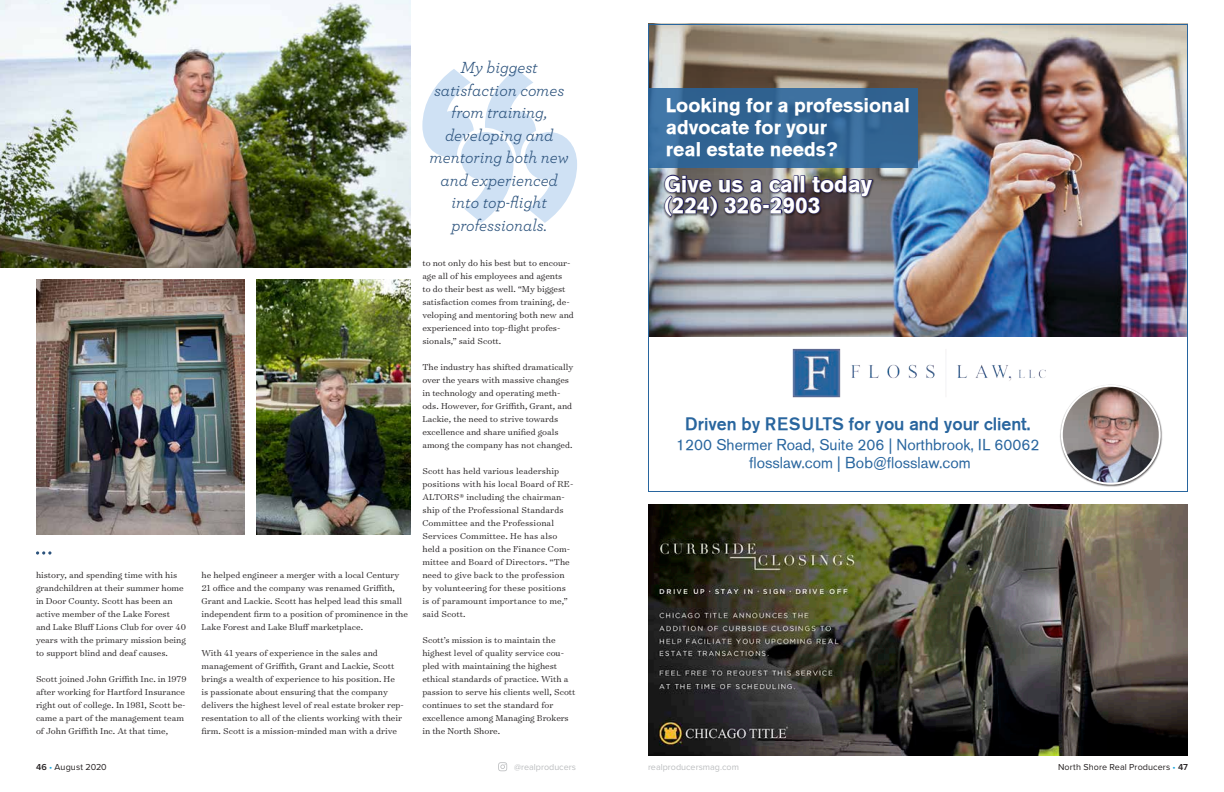
<style>
.page{position:relative;width:1224px;height:792px;background:#fff}
.page>*{position:absolute;margin:0;border:0;box-sizing:border-box;transform-origin:0 0}
.t1{font:700 22.5px/21px "Volvo Sans";color:#fff}
.t2{font:700 19.4px/22px "Volvo Sans";color:#fff}
.t3{font:500 17.6px "Volvo Sans";color:#28659e}
.t4{font:italic 16.9px/22.5px "Archer Pro";color:#2b527c;text-align:center}
.t5{font:15.4px/18.5px "Volvo Sans";color:#28659e;text-align:center}
.t6{font:300 9.8px/13px "Surveyor Text";color:#231f20}
.t7{font:9px "Proxima Nova";letter-spacing:.01em;color:#231f20}
.t8{font:9px "Proxima Nova";color:#bcbec0}
.s1{font-weight:600}
.s2{color:#19a8e0}
</style>
<div class="page">
<svg style="left:498px;top:762px;width:9px;height:9px"></svg>
<img style="left:648px;top:24px;width:540px;height:468px">
<img style="left:1043px;top:373px;width:122px;height:119px">
<img style="left:1062px;top:386px;width:98px;height:98px;border-radius:49px">
<div style="left:1061px;top:385px;width:100px;height:100px;border:2px solid #fff;border-radius:50%"></div>
<img style="left:648px;top:504px;width:540px;height:252px">
<img style="left:36px;top:280px;width:209px;height:255px">
<img style="left:0;top:0;width:410px;height:268px">
<img style="left:257px;top:280px;width:153px;height:255px">
<svg style="left:422px;top:69px;width:155px;height:154px"></svg>
<svg style="left:36px;top:551px;width:15px;height:4px"></svg>
<p class="t6" style="left:36px;top:569px;width:152px">history, and spending time with his grandchildren at their summer home in Door County. Scott has been an active member of the Lake Forest and Lake Bluff Lions Club for over 40 years with the primary mission being to support blind and deaf causes.</p>
<p class="t6" style="left:36px;top:673px;width:152px">Scott joined John Griffith Inc. in 1979 after working for Hartford Insurance right out of college. In 1981, Scott be&shy;came a part of the management team of John Griffith Inc. At that time,</p>
<p class="t6" style="left:202px;top:569px;width:208px">he helped engineer a merger with a local Century 21 office and the company was renamed Griffith, Grant and Lackie. Scott has helped lead this small independent firm to a position of prominence in the Lake Forest and Lake Bluff marketplace.</p>
<p class="t6" style="left:202px;top:647px;width:204px">With 41 years of experience in the sales and management of Griffith, Grant and Lackie, Scott brings a wealth of experience to his position. He is passionate about ensuring that the company delivers the highest level of real estate broker rep&shy;resentation to all of the clients working with their firm. Scott is a mission-minded man with a drive</p>
<h3 class="t4" style="left:430px;top:55px;width:141px">My biggest satisfaction comes from training, developing and mentoring both new and experienced into top-flight professionals.</h3>
<p class="t6" style="left:422px;top:256px;width:153px">to not only do his best but to encour&shy;age all of his employees and agents<br>to do their best as well. “My biggest satisfaction comes from training, de&shy;veloping and mentoring both new and experienced into top-flight profes&shy;sionals,” said Scott.</p>
<p class="t6" style="left:422px;top:360px;width:153px">The industry has shifted dramatically over the years with massive changes in technology and operating meth&shy;ods. However, for Griffith, Grant, and Lackie, the need to strive towards excellence and share unified goals among the company has not changed.</p>
<p class="t6" style="left:422px;top:464px;width:152px">Scott has held various leadership positions with his local Board of RE-<br>ALTORS® including the chairman&shy;ship of the Professional Standards<br>Committee and the Professional<br>Services Committee. He has also held a position on the Finance Com&shy;mittee and Board of Directors. “The need to give back to the profession by volunteering for these positions is of paramount importance to me,” said Scott.</p>
<p class="t6" style="left:422px;top:633px;width:155px">Scott’s mission is to maintain the highest level of quality service cou&shy;pled with maintaining the highest ethical standards of practice. With a passion to serve his clients well, Scott continues to set the standard for excellence among Managing Brokers in the North Shore.</p>
<h2 class="t2" style="left:666px;top:94px;width:246px">Looking for a professional advocate for your<br>real estate needs?</h2>
<h1 class="t1" style="left:664px;top:174px;width:210px">Give us a call today (224) 326-2903</h1>
<h3 class="t3" style="left:685px;top:413px;width:347px">Driven by RESULTS for you and your client.</h3>
<h3 class="t5" style="left:676px;top:435px;width:365px">1200 Shermer Road, Suite 206 | Northbrook, IL 60062 flosslaw.com | Bob@flosslaw.com</h3>
<p class="t7" style="left:36px;top:762px;width:72px"><span class="s1">46</span> <span class="s2">•</span> August 2020</p>
<p class="t8" style="left:514px;top:762px;width:63px">@realproducers</p>
<p class="t8" style="left:648px;top:762px;width:92px">realproducersmag.com</p>
<p class="t7" style="left:1058px;top:762px;width:131px">North Shore Real Producers <span class="s2">•</span> <span class="s1">47</span></p>
</div>
